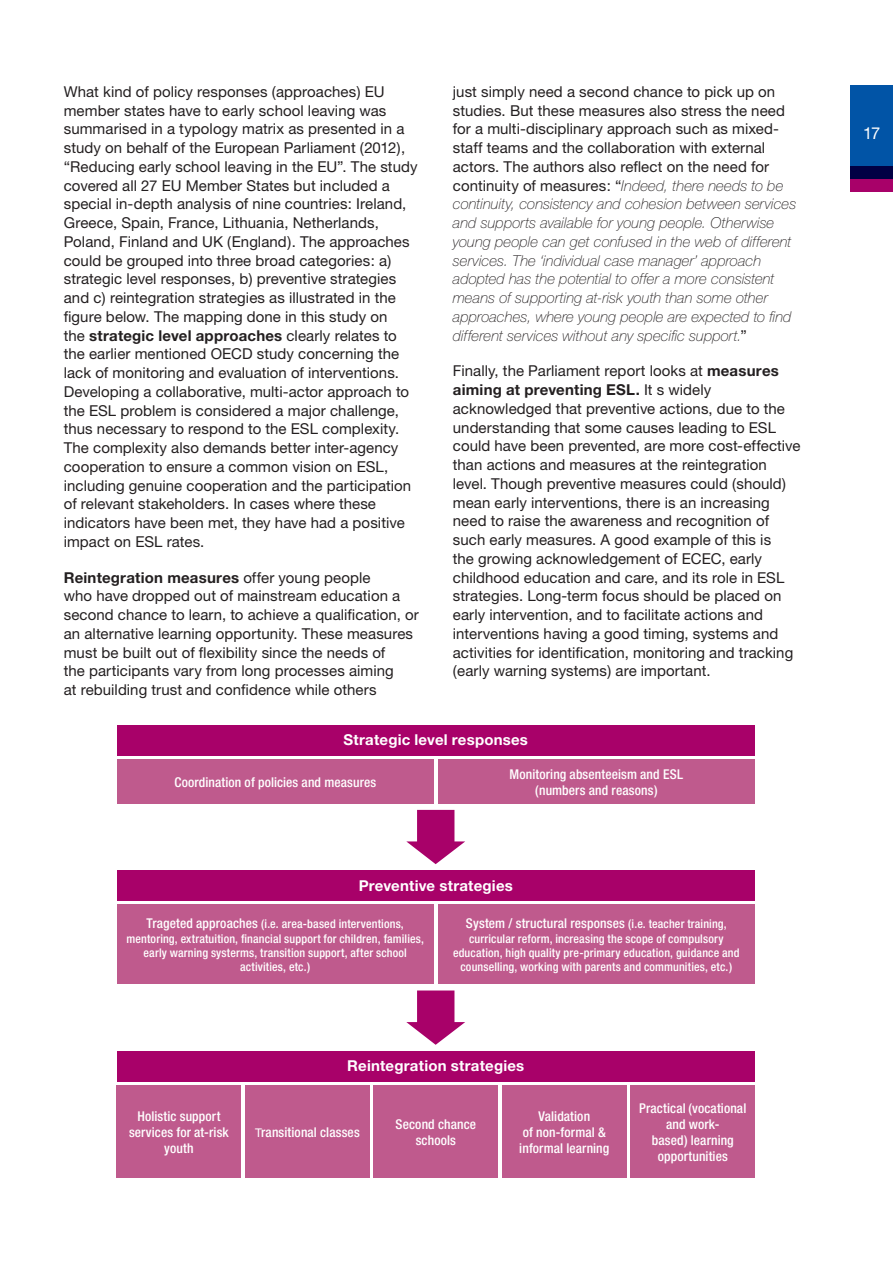
<style>
.page{position:relative;width:893px;height:1263px;background:#fff}
.page>*{position:absolute;margin:0;border:0;box-sizing:border-box;transform-origin:0 0}
.t1{font:16.5px "Helvetica Neue";color:#fff}
.TXT_Courant{font:15px/18.8px "Helvetica Neue";letter-spacing:.005em;color:#231f20}
.TXT_Courant-2{font:italic 100 15px/18.8px "Helvetica Neue CE";letter-spacing:.005em;color:#231f20}
.TXT_Courant-3{font:700 15px "Helvetica Neue";letter-spacing:.015em;color:#fff}
.TXT_Courant-4{font:500 condensed 13.5px/16.2px "Helvetica Neue";letter-spacing:.01em;color:#fff;text-align:center}
.TXT_Courant-5{font:500 condensed 12px/14.4px "Helvetica Neue";letter-spacing:.015em;color:#fff;text-align:center}
.s1{font-weight:700}
.s2{font-family:"Helvetica Neue";font-weight:400;font-style:normal}
.s3{font-size:13.5px}
.s4{font-size:12px}
.s5{font-weight:400;font-stretch:normal;font-size:12px}
</style>
<div class="page">
<div style="left:850px;top:85px;width:43px;height:94px;background:#0154a6"></div>
<svg style="left:850px;top:166px;width:43px;height:26px"></svg>
<div style="left:117px;top:725px;width:638px;height:30px;background:#a80169"></div>
<div style="left:117px;top:759px;width:317px;height:44px;background:#bf5a8d"></div>
<div style="left:438px;top:759px;width:317px;height:44px;background:#bf5a8d"></div>
<div style="left:117px;top:870px;width:638px;height:30px;background:#a80169"></div>
<div style="left:117px;top:905px;width:317px;height:79px;background:#bf5a8d"></div>
<div style="left:438px;top:905px;width:317px;height:79px;background:#bf5a8d"></div>
<div style="left:117px;top:1051px;width:638px;height:30px;background:#a80169"></div>
<div style="left:117px;top:1085px;width:124px;height:93px;background:#bf5a8d"></div>
<div style="left:245px;top:1085px;width:124px;height:93px;background:#bf5a8d"></div>
<div style="left:374px;top:1085px;width:124px;height:93px;background:#bf5a8d"></div>
<div style="left:502px;top:1085px;width:124px;height:93px;background:#bf5a8d"></div>
<div style="left:631px;top:1085px;width:124px;height:93px;background:#bf5a8d"></div>
<svg style="left:406px;top:810px;width:59px;height:54px"></svg>
<svg style="left:406px;top:990px;width:59px;height:55px"></svg>
<p class="TXT_Courant" style="left:64px;top:82px;width:355px">What kind of policy responses (approaches) EU member states have to early school leaving was summarised in a typology matrix as presented in a study on behalf of the European Parliament (2012), “Reducing early school leaving in the EU”. The study covered all 27 EU Member States but included a special in-depth analysis of nine countries: Ireland, Greece, Spain, France, Lithuania, Netherlands, Poland, Finland and UK (England). The approaches could be grouped into three broad categories: a) strategic level responses, b) preventive strategies and c) reintegration strategies as illustrated in the figure below. The mapping done in this study on<br>the <span class="s1">strategic level approaches</span> clearly relates to the earlier mentioned OECD study concerning the lack of monitoring and evaluation of interventions.<br>Developing a collaborative, multi-actor approach to the ESL problem is considered a major challenge, thus necessary to respond to the ESL complexity.<br>The complexity also demands better inter-agency cooperation to ensure a common vision on ESL, including genuine cooperation and the participation of relevant stakeholders. In cases where these indicators have been met, they have had a positive impact on ESL rates.</p>
<p class="TXT_Courant" style="left:64px;top:568px;width:357px"><span class="s1">Reintegration measures</span> offer young people<br>who have dropped out of mainstream education a second chance to learn, to achieve a qualification, or an alternative learning opportunity. These measures must be built out of flexibility since the needs of<br>the participants vary from long processes aiming<br>at rebuilding trust and confidence while others</p>
<p class="TXT_Courant-2" style="left:453px;top:82px;width:345px"><span class="s2">just simply need a second chance to pick up on studies. But these measures also stress the need for a multi-disciplinary approach such as mixed&shy;staff teams and the collaboration with external actors. The authors also reflect on the need for continuity of measures: “</span>Indeed, there needs to be continuity, consistency and cohesion between services and supports available for young people. Otherwise young people can get confused in the web of different services. The ‘individual case manager’ approach adopted has the potential to offer a more consistent means of supporting at-risk youth than some other approaches, where young people are expected to find different services without any specific support.<span class="s2">”</span></p>
<p class="TXT_Courant" style="left:453px;top:361px;width:349px">Finally, the Parliament report looks at <span class="s1">measures aiming at preventing ESL.</span> It s widely acknowledged that preventive actions, due to the understanding that some causes leading to ESL could have been prevented, are more cost-effective than actions and measures at the reintegration level. Though preventive measures could (should) mean early interventions, there is an increasing need to raise the awareness and recognition of such early measures. A good example of this is<br>the growing acknowledgement of ECEC, early childhood education and care, and its role in ESL strategies. Long-term focus should be placed on early intervention, and to facilitate actions and interventions having a good timing, systems and activities for identification, monitoring and tracking (early warning systems) are important.</p>
<p class="TXT_Courant-3" style="left:344px;top:731px;width:186px">Strategic level responses</p>
<p class="TXT_Courant-4" style="left:174px;top:774px;width:203px">Coordination of policies and measures</p>
<p class="TXT_Courant-4" style="left:510px;top:765px;width:175px">Monitoring absenteeism and ESL (numbers and reasons)</p>
<p class="TXT_Courant-3" style="left:359px;top:876px;width:156px">Preventive strategies</p>
<p class="TXT_Courant-5" style="left:126px;top:916px;width:299px"><span class="s3">Trageted approaches</span> (i.e. area-based interventions, mentoring, extratuition, financial support for children, families, early warning systerms, transition support, after school activities, etc.)</p>
<p class="TXT_Courant-4" style="left:466px;top:915px;width:262px">System / structural responses <span class="s4">(i.e. teacher training,</span></p>
<p class="TXT_Courant-5" style="left:453px;top:931px;width:288px">curricular reform, increasing the scope of compulsory education, high quality pre-primary education, guidance and counselling, working with parents and communities, etc.)</p>
<p class="TXT_Courant-4" style="left:129px;top:1108px;width:101px">Holistic support services for at-risk youth</p>
<p class="TXT_Courant-3" style="left:347px;top:1057px;width:179px">Reintegration strategies</p>
<p class="TXT_Courant-4" style="left:255px;top:1124px;width:106px"><span class="s5">T</span>ransitional classes</p>
<p class="TXT_Courant-4" style="left:396px;top:1116px;width:82px">Second chance schools</p>
<p class="TXT_Courant-4" style="left:519px;top:1108px;width:91px">Validation<br>of non-formal &amp; informal learning</p>
<p class="TXT_Courant-4" style="left:639px;top:1099px;width:109px">Practical (vocational and work-<br>based) learning opportunities</p>
<p class="t1" style="left:863px;top:123px;width:18px">17</p>
</div>
